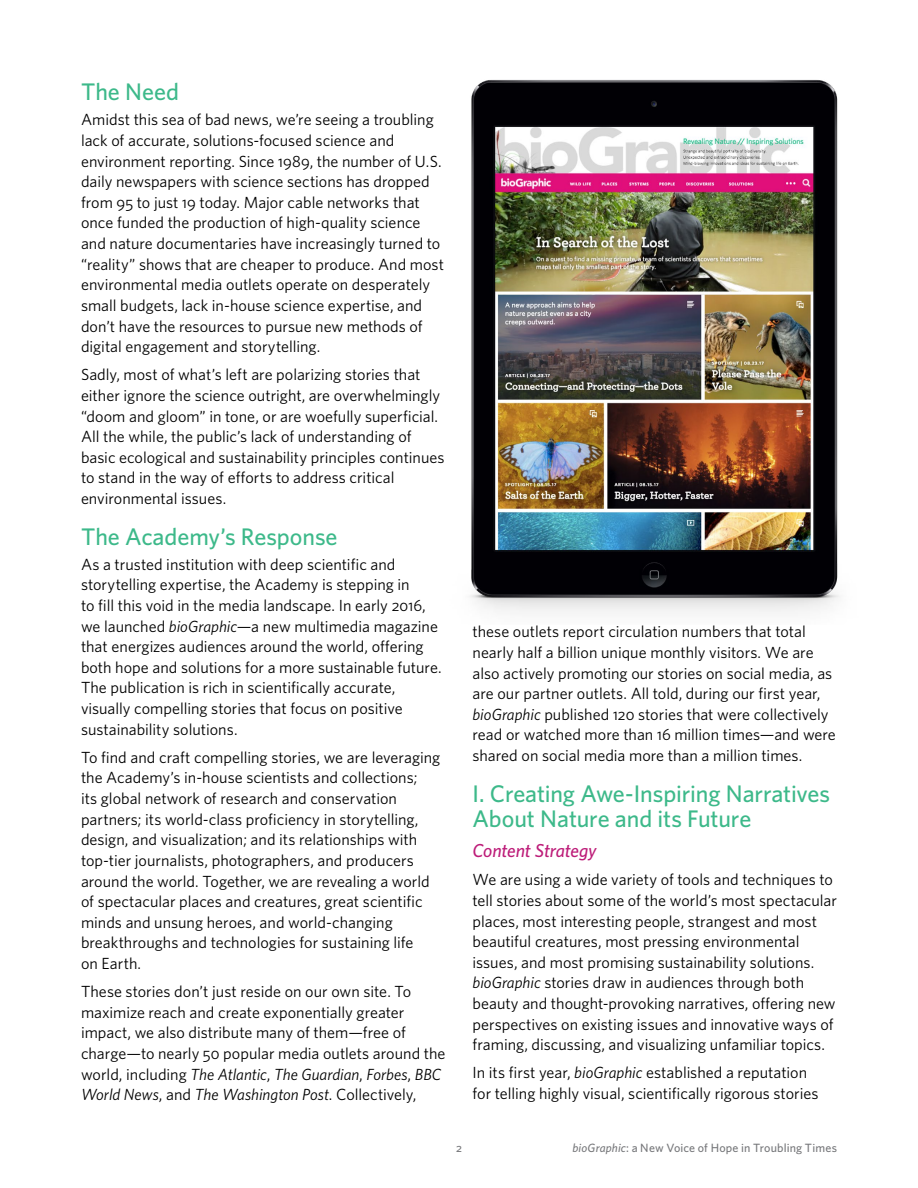
<style>
.page{position:relative;width:918px;height:1188px;background:#fff}
.page>*{position:absolute;margin:0;border:0;box-sizing:border-box;transform-origin:0 0}
.t1{font:500 24px/25.5px "Whitney";letter-spacing:-.005em;color:#3db98a}
.t2{font:italic 500 18.75px "Whitney";letter-spacing:-.01em;color:#bd1d79}
.t3{font:16.2px/20.5px "Whitney";letter-spacing:-.005em;color:#000}
.t4{font:500 12px "Whitney";letter-spacing:.01em;color:#77787b}
.s1{font-style:italic}
</style>
<div class="page">
<img style="left:470px;top:80px;width:370px;height:532px">
<h1 class="t1" style="left:81px;top:79px;width:100px">The Need</h1>
<p class="t3" style="left:81px;top:109px;width:365px">Amidst this sea of bad news, we’re seeing a troubling lack of accurate, solutions-focused science and environment reporting. Since 1989, the number of U.S. daily newspapers with science sections has dropped from 95 to just 19 today. Major cable networks that once funded the production of high-quality science and nature documentaries have increasingly turned to “reality” shows that are cheaper to produce. And most environmental media outlets operate on desperately small budgets, lack in-house science expertise, and don’t have the resources to pursue new methods of digital engagement and storytelling.</p>
<p class="t3" style="left:81px;top:364px;width:365px">Sadly, most of what’s left are polarizing stories that either ignore the science outright, are overwhelmingly “doom and gloom” in tone, or are woefully superficial.<br>All the while, the public’s lack of understanding of basic ecological and sustainability principles continues to stand in the way of efforts to address critical environmental issues.</p>
<h1 class="t1" style="left:81px;top:523px;width:258px">The Academy’s Response</h1>
<p class="t3" style="left:81px;top:553px;width:362px">As a trusted institution with deep scientific and storytelling expertise, the Academy is stepping in<br>to fill this void in the media landscape. In early 2016, we launched <span class="s1">bioGraphic</span>—a new multimedia magazine that energizes audiences around the world, offering both hope and solutions for a more sustainable future.<br>The publication is rich in scientifically accurate, visually compelling stories that focus on positive sustainability solutions.</p>
<p class="t3" style="left:81px;top:747px;width:361px">To find and craft compelling stories, we are leveraging the Academy’s in-house scientists and collections;<br>its global network of research and conservation partners; its world-class proficiency in storytelling, design, and visualization; and its relationships with top-tier journalists, photographers, and producers around the world. Together, we are revealing a world of spectacular places and creatures, great scientific minds and unsung heroes, and world-changing breakthroughs and technologies for sustaining life<br>on Earth.</p>
<p class="t3" style="left:81px;top:981px;width:366px">These stories don’t just reside on our own site. To maximize reach and create exponentially greater impact, we also distribute many of them—free of charge—to nearly 50 popular media outlets around the world, including <span class="s1">The Atlantic</span>, <span class="s1">The Guardian</span>, <span class="s1">Forbes</span>, <span class="s1">BBC World News</span>, and <span class="s1">The Washington Post</span>. Collectively,</p>
<p class="t3" style="left:472px;top:621px;width:365px">these outlets report circulation numbers that total nearly half a billion unique monthly visitors. We are also actively promoting our stories on social media, as are our partner outlets. All told, during our first year, <span class="s1">bioGraphic</span> published 120 stories that were collectively read or watched more than 16 million times—and were shared on social media more than a million times.</p>
<h1 class="t1" style="left:472px;top:780px;width:359px">I. Creating Awe-Inspiring Narratives<br>About Nature and its Future</h1>
<p class="t2" style="left:472px;top:838px;width:126px">Content Strategy</p>
<p class="t3" style="left:472px;top:869px;width:366px">We are using a wide variety of tools and techniques to tell stories about some of the world’s most spectacular places, most interesting people, strangest and most beautiful creatures, most pressing environmental issues, and most promising sustainability solutions. <span class="s1">bioGraphic</span> stories draw in audiences through both beauty and thought-provoking narratives, offering new perspectives on existing issues and innovative ways of framing, discussing, and visualizing unfamiliar topics.</p>
<p class="t3" style="left:472px;top:1062px;width:348px">In its first year, <span class="s1">bioGraphic</span> established a reputation for telling highly visual, scientifically rigorous stories</p>
<p class="t4" style="left:456px;top:1140px;width:7px">2</p>
<p class="t4" style="left:573px;top:1140px;width:266px"><span class="s1">bioGraphic</span>: a New Voice of Hope in Troubling Times</p>
</div>
